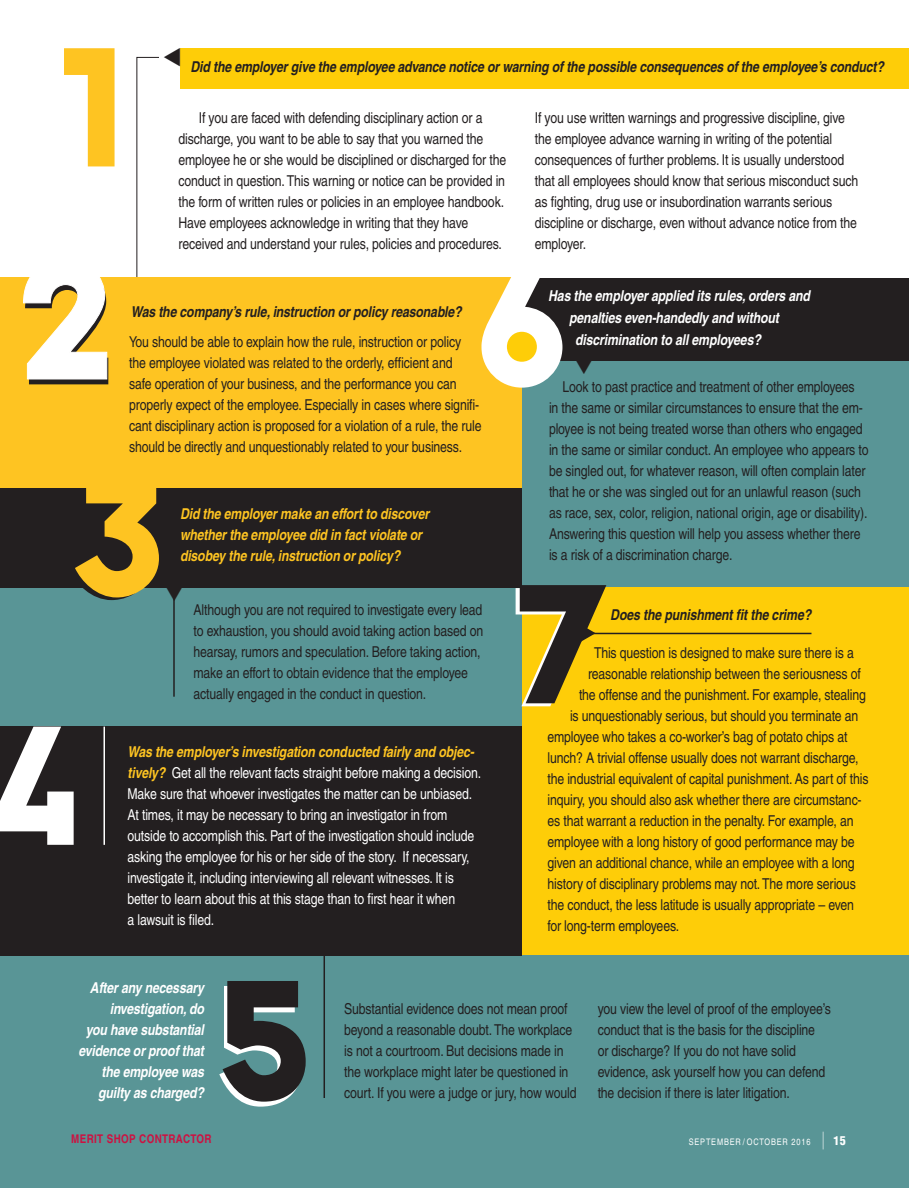
<style>
.page{position:relative;width:909px;height:1188px;background:#fff}
.page>*{position:absolute;margin:0;border:0;box-sizing:border-box;transform-origin:0 0}
.t1{font:900 162px "Pontiac";color:#fec422}
.t2{font:condensed 15px/21px "Helvetica";letter-spacing:-.01em;color:#231f20}
.t3{font:condensed 15px/21px "Helvetica";letter-spacing:-.01em;color:#fff}
.t4{font:italic 700 condensed 15px/21px "Helvetica";letter-spacing:-.01em;color:#fff;text-align:right}
.t5{font:italic 700 condensed 15px "Helvetica";letter-spacing:-.01em;color:#231f20}
.t6{font:italic 700 condensed 15px/21px "Helvetica";letter-spacing:-.01em;color:#fec422}
.t7{font:700 condensed 12px "Helvetica";letter-spacing:.03em;color:#cd1141}
.t8{font:condensed 9px "Helvetica";letter-spacing:.09em;color:#fff}
.s1{font-weight:700;font-style:italic;color:#fec422}
.s2{font-family:"Helvetica LT Std";font-weight:300;font-size:17.7px}
.s3{font-family:"Helvetica LT Std";font-weight:900;font-size:12px}
</style>
<div class="page">
<div style="left:522px;top:279px;width:387px;height:309px;background:#599596"></div>
<div style="left:522px;top:587px;width:387px;height:371px;background:#fecd08"></div>
<div style="left:0;top:956px;width:909px;height:232px;background:#599596"></div>
<div style="left:0;top:432px;width:522px;height:324px;background:#599596"></div>
<hr style="left:593px;top:633px;width:218px;height:1px;background:#231f20">
<div style="left:0;top:487px;width:522px;height:101px;background:#231f20"></div>
<hr style="left:173px;top:590px;width:2px;height:107px;background:#231f20">
<svg style="left:75px;top:488px;width:84px;height:112px"></svg>
<svg style="left:136px;top:57px;width:773px;height:221px"></svg>
<div style="left:159px;top:45px;width:24px;height:27px;background:#fff"></div>
<div style="left:180px;top:48px;width:729px;height:40px;background:#fecd08"></div>
<div style="left:0;top:278px;width:522px;height:210px;background:#fec422"></div>
<svg style="left:23px;top:277px;width:85px;height:107px"></svg>
<div style="left:522px;top:278px;width:387px;height:83px;background:#231f20"></div>
<svg style="left:482px;top:267px;width:80px;height:121px"></svg>
<svg style="left:219px;top:981px;width:87px;height:126px"></svg>
<hr style="left:324px;top:950px;width:1px;height:148px;background:#231f20">
<div style="left:0;top:726px;width:522px;height:230px;background:#231f20"></div>
<svg style="left:0;top:727px;width:74px;height:118px"></svg>
<svg style="left:516px;top:585px;width:90px;height:121px"></svg>
<hr style="left:104px;top:727px;width:1px;height:118px;background:#fff">
<svg style="left:173px;top:589px;width:2px;height:12px"></svg>
<p class="t1" style="left:61px;top:-18px;width:67px">1</p>
<p class="t5" style="left:190px;top:57px;width:695px">Did the employer give the employee advance notice or warning of the possible consequences of the employee’s conduct?</p>
<p class="t2" style="left:178px;top:107px;width:329px;text-indent:20px">If you are faced with defending disciplinary action or a discharge, you want to be able to say that you warned the employee he or she would be disciplined or discharged for the conduct in question. This warning or notice can be provided in the form of written rules or policies in an employee handbook.<br>Have employees acknowledge in writing that they have received and understand your rules, policies and procedures.</p>
<p class="t2" style="left:535px;top:107px;width:325px">If you use written warnings and progressive discipline, give the employee advance warning in writing of the potential consequences of further problems. It is usually understood that all employees should know that serious misconduct such as fighting, drug use or insubordination warrants serious discipline or discharge, even without advance notice from the employer.</p>
<p class="t5" style="left:131px;top:302px;width:332px">Was the company’s rule, instruction or policy reasonable?</p>
<p class="t2" style="left:129px;top:331px;width:354px">You should be able to explain how the rule, instruction or policy<br>the employee violated was related to the orderly, efficient and<br>safe operation of your business, and the performance you can properly expect of the employee. Especially in cases where signifi&shy;cant disciplinary action is proposed for a violation of a rule, the rule should be directly and unquestionably related to your business.</p>
<p class="t6" style="left:180px;top:503px;width:251px">Did the employer make an effort to discover whether the employee did in fact violate or disobey the rule, instruction or policy?</p>
<p class="t2" style="left:194px;top:599px;width:291px">Although you are not required to investigate every lead to exhaustion, you should avoid taking action based on hearsay, rumors and speculation. Before taking action, make an effort to obtain evidence that the employee actually engaged in the conduct in question.</p>
<p class="t3" style="left:128px;top:741px;width:355px"><span class="s1">Was the employer’s investigation conducted fairly and objec&shy;tively?</span> Get all the relevant facts straight before making a decision.<br>Make sure that whoever investigates the matter can be unbiased.<br>At times, it may be necessary to bring an investigator in from outside to accomplish this. Part of the investigation should include asking the employee for his or her side of the story. If necessary, investigate it, including interviewing all relevant witnesses. It is better to learn about this at this stage than to first hear it when<br>a lawsuit is filed.</p>
<p class="t4" style="left:548px;top:285px;width:263px">Has the employer applied its rules, orders and</p>
<p class="t4" style="left:569px;top:307px;width:211px">penalties even-handedly and without</p>
<p class="t4" style="left:575px;top:329px;width:187px">discrimination to all employees?</p>
<p class="t2" style="left:549px;top:377px;width:321px;text-indent:14px">Look to past practice and treatment of other employees<br>in the same or similar circumstances to ensure that the em&shy;ployee is not being treated worse than others who engaged in the same or similar conduct. An employee who appears to be singled out, for whatever reason, will often complain later that he or she was singled out for an unlawful reason (such as race, sex, color, religion, national origin, age or disability).<br>Answering this question will help you assess whether there is a risk of a discrimination charge.</p>
<p class="t5" style="left:610px;top:605px;width:202px">Does the punishment fit the crime?</p>
<p class="t2" style="left:594px;top:642px;width:261px">This question is designed to make sure there is a</p>
<p class="t2" style="left:588px;top:663px;width:274px">reasonable relationship between the seriousness of</p>
<p class="t2" style="left:579px;top:684px;width:288px">the offense and the punishment. For example, stealing</p>
<p class="t2" style="left:570px;top:705px;width:290px">is unquestionably serious, but should you terminate an</p>
<p class="t2" style="left:548px;top:726px;width:302px">employee who takes a co-worker’s bag of potato chips at</p>
<p class="t2" style="left:548px;top:747px;width:313px">lunch? A trivial offense usually does not warrant discharge,</p>
<p class="t2" style="left:548px;top:768px;width:323px">the industrial equivalent of capital punishment. As part of this</p>
<p class="t2" style="left:548px;top:789px;width:316px">inquiry, you should also ask whether there are circumstanc-</p>
<p class="t2" style="left:548px;top:810px;width:308px">es that warrant a reduction in the penalty. For example, an</p>
<p class="t2" style="left:548px;top:831px;width:309px">employee with a long history of good performance may be</p>
<p class="t2" style="left:548px;top:852px;width:309px">given an additional chance, while an employee with a long</p>
<p class="t2" style="left:548px;top:873px;width:310px">history of disciplinary problems may not. The more serious</p>
<p class="t2" style="left:548px;top:894px;width:308px">the conduct, the less latitude is usually appropriate – even</p>
<p class="t2" style="left:548px;top:915px;width:133px">for long-term employees.</p>
<p class="t4" style="left:78px;top:977px;width:127px">After any necessary investigation, do<br>you have substantial evidence or proof that the employee was guilty as charged?</p>
<p class="t2" style="left:344px;top:998px;width:234px">Substantial evidence does not mean proof beyond a reasonable doubt. The workplace is not a courtroom. But decisions made in the workplace might later be questioned in court. If you were a judge or jury, how would</p>
<p class="t2" style="left:598px;top:998px;width:235px">you view the level of proof of the employee’s conduct that is the basis for the discipline<br>or discharge? If you do not have solid evidence, ask yourself how you can defend the decision if there is later litigation.</p>
<p class="t7" style="left:71px;top:1132px;width:142px">MERIT SHOP CONTRACTOR</p>
<p class="t8" style="left:689px;top:1136px;width:159px">SEPTEMBER / OCTOBER 2016 <span class="s2">|</span> <span class="s3">15</span></p>
</div>
